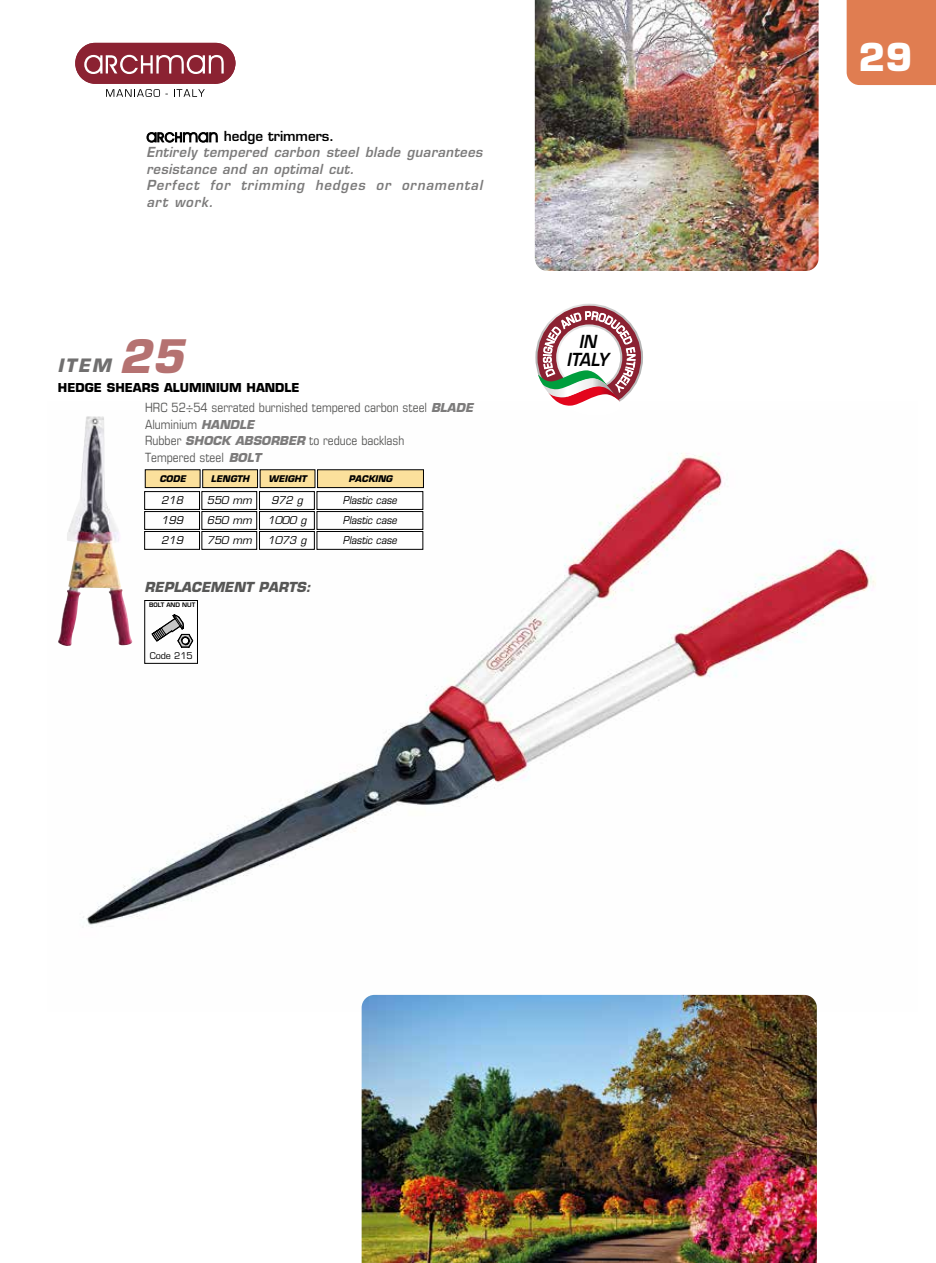
<style>
.page{position:relative;width:936px;height:1263px;background:#fff}
.page>*{position:absolute;margin:0;border:0;box-sizing:border-box;transform-origin:0 0}
.t1{font:italic 700 45px "Eurostile LT Std";color:#b57271}
.t2{font:700 37.5px "Eurostile LT Std";color:#fff}
.t3{font:italic 700 18px "Eurostile LT Std";color:#706f6f}
.t4{font:italic 600 17.55px/17.5px "Eurostile LT Std";color:#000;text-align:center;scale:.9 1}
.t5{font:italic 600 13.5px/16.5px "Eurostile LT Std";letter-spacing:.03em;color:#7c7b7b;scale:.96 1}
.t6{font:italic 700 13.5px "Eurostile LT Std";color:#575756}
.t7{font:600 13.5px "Eurostile LT Std";letter-spacing:-.005em;color:#000}
.t8{font:condensed 12.75px/16.5px "Eurostile LT Std";color:#575756}
.t9{font:700 12px "Eurostile LT Std";color:#000}
.t10{font:condensed 10.8px "Eurostile LT Std";color:#fff;scale:1.05 1}
.t11{font:italic 10.5px "Eurostile LT Std";color:#000}
.t12{font:italic 10.5px "Eurostile LT Std";color:#000;scale:.9 1}
.t13{font:italic 700 9px "Eurostile LT Std";color:#000}
.t14{font:9px "Eurostile LT Std";letter-spacing:-.01em;color:#000}
.t15{font:600 6.3px "Eurostile";letter-spacing:-.025em;color:#000;scale:.9 1}
.t16{font:600 6px "Eurostile LT Std";color:#000}
.s1{color:#4a4a49}
.s2{font-weight:700;font-style:italic;font-stretch:normal;font-size:12px;color:#7c7b7b}
</style>
<div class="page">
<img style="left:83px;top:453px;width:793px;height:559px">
<img style="left:361px;top:995px;width:455px;height:268px">
<img style="left:535px;top:0;width:283px;height:271px">
<img style="left:58px;top:416px;width:75px;height:230px">
<div style="left:846px;top:0;width:89px;height:85px;background:#e07d51"></div>
<div style="left:144px;top:491px;width:56px;height:19px;border:1px solid #000"></div>
<div style="left:202px;top:491px;width:55px;height:19px;border:1px solid #000"></div>
<div style="left:259px;top:491px;width:55px;height:19px;border:1px solid #000"></div>
<div style="left:317px;top:491px;width:106px;height:19px;border:1px solid #000"></div>
<svg style="left:152px;top:615px;width:41px;height:32px"></svg>
<div style="left:144px;top:600px;width:54px;height:64px;border:1px solid #000"></div>
<div style="left:148px;top:652px;width:47px;height:9px;background:#fff"></div>
<div style="left:144px;top:511px;width:56px;height:19px;border:1px solid #000"></div>
<div style="left:202px;top:511px;width:55px;height:19px;border:1px solid #000"></div>
<div style="left:259px;top:511px;width:55px;height:19px;border:1px solid #000"></div>
<div style="left:317px;top:511px;width:106px;height:19px;border:1px solid #000"></div>
<div style="left:145px;top:470px;width:55px;height:18px;background:#fbe09c"></div>
<div style="left:145px;top:469px;width:55px;height:19px;border:1px solid #000"></div>
<div style="left:203px;top:470px;width:54px;height:18px;background:#fbe09c"></div>
<div style="left:202px;top:469px;width:56px;height:19px;border:1px solid #000"></div>
<div style="left:260px;top:470px;width:55px;height:18px;background:#fbe09c"></div>
<div style="left:260px;top:469px;width:55px;height:19px;border:1px solid #000"></div>
<div style="left:317px;top:470px;width:106px;height:18px;background:#fbe09c"></div>
<div style="left:317px;top:469px;width:106px;height:19px;border:1px solid #000"></div>
<div style="left:144px;top:531px;width:56px;height:19px;border:1px solid #000"></div>
<div style="left:202px;top:531px;width:55px;height:19px;border:1px solid #000"></div>
<div style="left:259px;top:531px;width:55px;height:19px;border:1px solid #000"></div>
<div style="left:317px;top:531px;width:106px;height:19px;border:1px solid #000"></div>
<svg style="left:147px;top:132px;width:70px;height:10px"></svg>
<svg style="left:75px;top:42px;width:161px;height:55px"></svg>
<svg style="left:535px;top:303px;width:108px;height:103px"></svg>
<p class="t7" style="left:224px;top:127px;width:112px">hedge trimmers.</p>
<p class="t5" style="left:146px;top:144px;width:351px">Entirely tempered carbon steel blade guarantees resistance and an optimal cut.<br>Perfect for trimming hedges or ornamental art work.</p>
<h1 class="t1" style="left:119px;top:328px;width:66px">25</h1>
<p class="t9" style="left:58px;top:380px;width:243px">HEDGE SHEARS ALUMINIUM HANDLE</p>
<h3 class="t3" style="left:58px;top:355px;width:55px">ITEM</h3>
<p class="t8" style="left:145px;top:399px;width:329px">HRC 52<span class="s1">÷</span>54 serrated burnished tempered carbon steel <span class="s2">BLADE </span>Aluminium <span class="s2">HANDLE<br></span>Rubber <span class="s2">SHOCK ABSORBER</span> to reduce backlash<br>Tempered steel <span class="s2">BOLT</span></p>
<p class="t13" style="left:159px;top:473px;width:28px">CODE</p>
<p class="t13" style="left:211px;top:473px;width:40px">LENGTH</p>
<p class="t13" style="left:268px;top:473px;width:40px">WEIGHT</p>
<p class="t13" style="left:348px;top:473px;width:45px">PACKING</p>
<p class="t11" style="left:161px;top:494px;width:23px">218</p>
<p class="t11" style="left:207px;top:494px;width:47px">550 mm</p>
<p class="t11" style="left:271px;top:494px;width:33px">972 g</p>
<p class="t12" style="left:343px;top:494px;width:61px">Plastic case</p>
<p class="t11" style="left:161px;top:514px;width:23px">199</p>
<p class="t11" style="left:207px;top:514px;width:47px">650 mm</p>
<p class="t11" style="left:267px;top:514px;width:40px">1000 g</p>
<p class="t12" style="left:343px;top:514px;width:61px">Plastic case</p>
<p class="t11" style="left:161px;top:534px;width:23px">219</p>
<p class="t11" style="left:207px;top:534px;width:47px">750 mm</p>
<p class="t11" style="left:267px;top:534px;width:40px">1073 g</p>
<p class="t12" style="left:343px;top:534px;width:61px">Plastic case</p>
<p class="t6" style="left:144px;top:579px;width:168px">REPLACEMENT PARTS:</p>
<p class="t16" style="left:149px;top:601px;width:47px">BOLT AND NUT</p>
<p class="t15" style="left:147px;top:604px;width:56px">BULLONE E DADO</p>
<p class="t14" style="left:150px;top:650px;width:44px">Code 215</p>
<h3 class="t4" style="left:566px;top:333px;width:48px">IN<br>ITALY</h3>
<p class="t10" style="left:637px;top:354px;width:8px;rotate:90deg">N</p>
<h2 class="t2" style="left:858px;top:34px;width:55px">29</h2>
</div>
